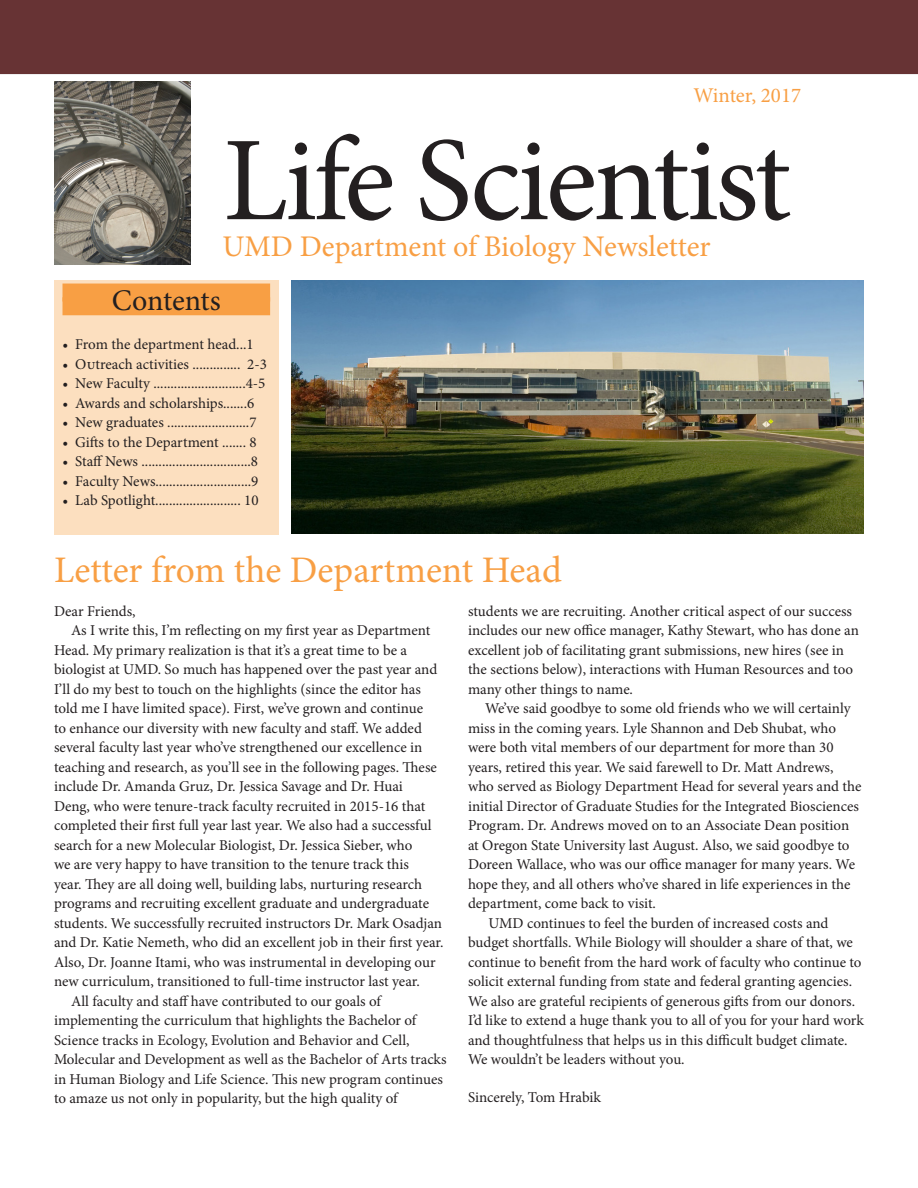
<style>
.page{position:relative;width:918px;height:1188px;background:#fff}
.page>*{position:absolute;margin:0;border:0;box-sizing:border-box;transform-origin:0 0}
.t1{font:120px "Minion Pro";color:#231f20}
.Head_1{font:37.5px "Minion Pro";letter-spacing:-.005em;color:#f89f44}
.Tagline{font:30px "Minion Pro";letter-spacing:-.01em;color:#f89f44}
.Body{font:30px "Minion Pro";color:#231f20}
.t2{font:21px "Minion Pro";color:#f89f44}
.Body-2{font:15px/19.5px "Minion Pro";letter-spacing:-.005em;color:#231f20}
</style>
<div class="page">
<img style="left:292px;top:281px;width:572px;height:253px">
<div style="left:54px;top:280px;width:225px;height:255px;background:#fcdfbf"></div>
<div style="left:63px;top:284px;width:207px;height:18px;background:#f89f44"></div>
<div style="left:63px;top:297px;width:207px;height:18px;background:#f89f44"></div>
<div style="left:0;top:0;width:918px;height:74px;background:#673334"></div>
<img style="left:54px;top:81px;width:136px;height:184px">
<p class="t2" style="left:693px;top:81px;width:109px">Winter, 2017</p>
<p class="t1" style="left:223px;top:101px;width:570px">Life Scientist</p>
<p class="Tagline" style="left:222px;top:226px;width:490px">UMD Department of Biology Newsletter</p>
<p class="Body" style="left:112px;top:280px;width:110px">Contents</p>
<p class="Body-2" style="left:63px;top:335px;width:193px">• From the department head...1</p>
<p class="Body-2" style="left:63px;top:354px;width:206px">• Outreach activities .............. 2-3</p>
<p class="Body-2" style="left:63px;top:374px;width:205px">• New Faculty ...........................4-5</p>
<p class="Body-2" style="left:63px;top:393px;width:193px">• Awards and scholarships.......6</p>
<p class="Body-2" style="left:63px;top:413px;width:196px">• New graduates ........................7</p>
<p class="Body-2" style="left:63px;top:432px;width:196px">• Gifts to the Department ....... 8</p>
<p class="Body-2" style="left:63px;top:452px;width:197px">• Staff News ................................8</p>
<p class="Body-2" style="left:63px;top:471px;width:197px">• Faculty News............................9</p>
<p class="Body-2" style="left:63px;top:491px;width:198px">• Lab Spotlight......................... 10</p>
<p class="Head_1" style="left:54px;top:545px;width:509px">Letter from the Department Head</p>
<p class="Body-2" style="left:54px;top:601px;width:83px">Dear Friends,</p>
<p class="Body-2" style="left:54px;top:621px;width:391px;text-indent:17px">As I write this, I’m reflecting on my first year as Department Head. My primary realization is that it’s a great time to be a biologist at UMD. So much has happened over the past year and I’ll do my best to touch on the highlights (since the editor has told me I have limited space). First, we’ve grown and continue<br>to enhance our diversity with new faculty and staff. We added several faculty last year who’ve strengthened our excellence in teaching and research, as you’ll see in the following pages. These include Dr. Amanda Gruz, Dr. Jessica Savage and Dr. Huai<br>Deng, who were tenure-track faculty recruited in 2015-16 that completed their first full year last year. We also had a successful search for a new Molecular Biologist, Dr. Jessica Sieber, who<br>we are very happy to have transition to the tenure track this<br>year. They are all doing well, building labs, nurturing research programs and recruiting excellent graduate and undergraduate students. We successfully recruited instructors Dr. Mark Osadjan and Dr. Katie Nemeth, who did an excellent job in their first year.<br>Also, Dr. Joanne Itami, who was instrumental in developing our new curriculum, transitioned to full-time instructor last year.</p>
<p class="Body-2" style="left:54px;top:991px;width:394px;text-indent:17px">All faculty and staff have contributed to our goals of implementing the curriculum that highlights the Bachelor of Science tracks in Ecology, Evolution and Behavior and Cell, Molecular and Development as well as the Bachelor of Arts tracks in Human Biology and Life Science. This new program continues to amaze us not only in popularity, but the high quality of</p>
<p class="Body-2" style="left:468px;top:601px;width:392px">students we are recruiting. Another critical aspect of our success includes our new office manager, Kathy Stewart, who has done an excellent job of facilitating grant submissions, new hires (see in the sections below), interactions with Human Resources and too many other things to name.</p>
<p class="Body-2" style="left:468px;top:699px;width:395px;text-indent:17px">We’ve said goodbye to some old friends who we will certainly miss in the coming years. Lyle Shannon and Deb Shubat, who were both vital members of our department for more than 30 years, retired this year. We said farewell to Dr. Matt Andrews, who served as Biology Department Head for several years and the initial Director of Graduate Studies for the Integrated Biosciences Program. Dr. Andrews moved on to an Associate Dean position at Oregon State University last August. Also, we said goodbye to Doreen Wallace, who was our office manager for many years. We hope they, and all others who’ve shared in life experiences in the department, come back to visit.</p>
<p class="Body-2" style="left:468px;top:913px;width:398px;text-indent:20px">UMD continues to feel the burden of increased costs and budget shortfalls. While Biology will shoulder a share of that, we continue to benefit from the hard work of faculty who continue to solicit external funding from state and federal granting agencies.<br>We also are grateful recipients of generous gifts from our donors.<br>I’d like to extend a huge thank you to all of you for your hard work and thoughtfulness that helps us in this difficult budget climate.<br>We wouldn’t be leaders without you.</p>
<p class="Body-2" style="left:468px;top:1087px;width:135px">Sincerely, Tom Hrabik</p>
</div>
